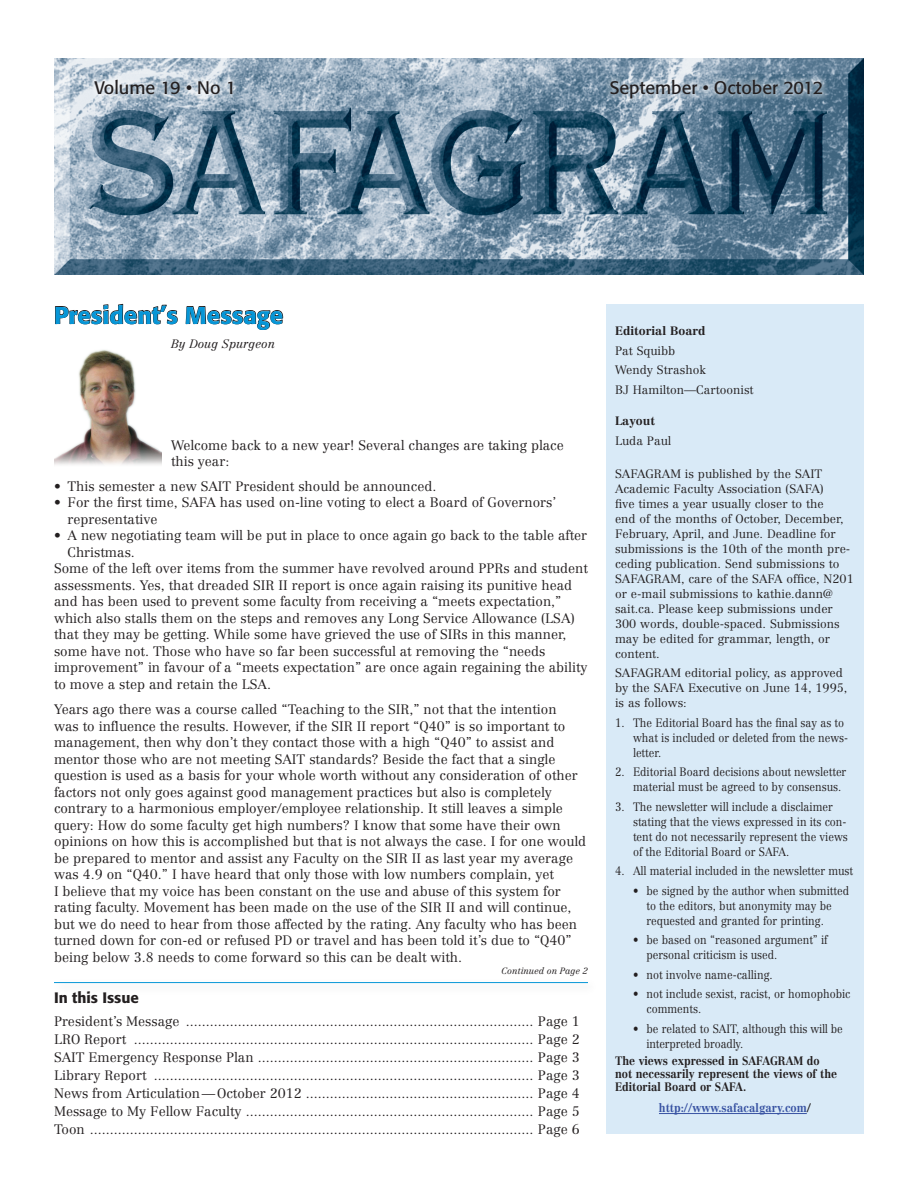
<style>
.page{position:relative;width:918px;height:1188px;background:#fff}
.page>*{position:absolute;margin:0;border:0;box-sizing:border-box;transform-origin:0 0}
.Headline-Main_C{font:500 24px "Formata";color:#0696d7}
.Body{font:18px "Formata";color:#231f20}
.Subhead_2{font:500 15px "Formata";color:#231f20}
.Body-2{font:300 13.5px/16.5px "Centennial";color:#231f20}
.In_this_Issue{font:300 13.5px "Centennial";color:#231f20}
.MH_body_text_1b{font:300 12px/15px "Centennial";color:#231f20}
.MH_Body{font:300 12px/15px "Centennial";color:#231f20;scale:.9 1}
.MH_body{font:300 12px/15px "Centennial";color:#231f20;scale:.9 1}
.MH_Body_Bold{font:700 12px/12.8px "Centennial";color:#231f20;scale:.9 1}
.MH_Body_Bold-2{font:700 12px "Centennial";color:#3853a3;scale:.9 1}
.MH_body_text_1a{font:300 12px "Centennial";color:#231f20}
.MH_heading{font:700 12px "Centennial";color:#231f20}
.byline{font:italic 300 12px "Centennial";color:#231f20}
.continued_to{font:italic 300 9px "Centennial";color:#231f20}
.s1{color:#231f20}
</style>
<div class="page">
<img style="left:54px;top:58px;width:810px;height:216px">
<div style="left:88px;top:73px;width:741px;height:32px;background:#fff;opacity:.75"></div>
<svg style="left:55px;top:304px;width:123px;height:21px"></svg>
<svg style="left:185px;top:270px;width:98px;height:60px"></svg>
<div style="left:606px;top:304px;width:258px;height:830px;background:#d9eaf7"></div>
<hr style="left:659px;top:1113px;width:148px;height:1px;background:#3853a3">
<img style="left:54px;top:350px;width:108px;height:115px">
<div style="left:52px;top:978px;width:547px;height:18px;background:#231f20;opacity:.3"></div>
<hr style="left:54px;top:982px;width:534px;height:1px;background:#0696d7">
<p class="Body" style="left:94px;top:77px;width:143px">Volume 19 • No 1</p>
<p class="Body" style="left:610px;top:77px;width:215px">September • October 2012</p>
<p class="Headline-Main_C" style="left:54px;top:300px;width:231px">President’s Message</p>
<p class="byline" style="left:171px;top:336px;width:105px">By Doug Spurgeon</p>
<p class="Body-2" style="left:171px;top:436px;width:394px">Welcome back to a new year! Several changes are taking place this year:</p>
<p class="Body-2" style="left:54px;top:478px;width:384px">• This semester a new SAIT President should be announced.</p>
<p class="Body-2" style="left:68px;top:494px;width:491px;text-indent:-14px">• For the first time, SAFA has used on-line voting to elect a Board of Governors’ representative</p>
<p class="Body-2" style="left:68px;top:527px;width:521px;text-indent:-14px">• A new negotiating team will be put in place to once again go back to the table after<br>Christmas.</p>
<p class="Body-2" style="left:54px;top:560px;width:535px">Some of the left over items from the summer have revolved around PPRs and student assessments. Yes, that dreaded SIR II report is once again raising its punitive head and has been used to prevent some faculty from receiving a “meets expectation,” which also stalls them on the steps and removes any Long Service Allowance (LSA) that they may be getting. While some have grieved the use of SIRs in this manner, some have not. Those who have so far been successful at removing the “needs improvement” in favour of a “meets expectation” are once again regaining the ability to move a step and retain the LSA.</p>
<p class="Body-2" style="left:54px;top:701px;width:534px">Years ago there was a course called “Teaching to the SIR,” not that the intention<br>was to influence the results. However, if the SIR II report “Q40” is so important to management, then why don’t they contact those with a high “Q40” to assist and mentor those who are not meeting SAIT standards? Beside the fact that a single question is used as a basis for your whole worth without any consideration of other factors not only goes against good management practices but also is completely contrary to a harmonious employer/employee relationship. It still leaves a simple query: How do some faculty get high numbers? I know that some have their own opinions on how this is accomplished but that is not always the case. I for one would be prepared to mentor and assist any Faculty on the SIR II as last year my average was 4.9 on “Q40.” I have heard that only those with low numbers complain, yet<br>I believe that my voice has been constant on the use and abuse of this system for rating faculty. Movement has been made on the use of the SIR II and will continue, but we do need to hear from those affected by the rating. Any faculty who has been turned down for con-ed or refused PD or travel and has been told it’s due to “Q40” being below 3.8 needs to come forward so this can be dealt with.</p>
<p class="continued_to" style="left:502px;top:966px;width:88px">Continued on Page 2</p>
<p class="Subhead_2" style="left:54px;top:989px;width:87px">In this Issue</p>
<p class="In_this_Issue" style="left:54px;top:1013px;width:527px">President’s Message ....................................................................................... Page 1</p>
<p class="In_this_Issue" style="left:54px;top:1031px;width:527px">LRO Report .................................................................................................... Page 2</p>
<p class="In_this_Issue" style="left:54px;top:1049px;width:527px">SAIT Emergency Response Plan ..................................................................... Page 3</p>
<p class="In_this_Issue" style="left:54px;top:1067px;width:527px">Library Report ............................................................................................... Page 3</p>
<p class="In_this_Issue" style="left:54px;top:1085px;width:527px">News from Articulation—October 2012 ......................................................... Page 4</p>
<p class="In_this_Issue" style="left:54px;top:1103px;width:527px">Message to My Fellow Faculty ........................................................................ Page 5</p>
<p class="In_this_Issue" style="left:54px;top:1121px;width:527px">Toon ............................................................................................................... Page 6</p>
<p class="MH_heading" style="left:615px;top:324px;width:92px">Editorial Board</p>
<p class="MH_body_text_1a" style="left:615px;top:343px;width:62px">Pat Squibb</p>
<p class="MH_body_text_1a" style="left:615px;top:363px;width:93px">Wendy Strashok</p>
<p class="MH_body_text_1b" style="left:615px;top:382px;width:140px">BJ Hamilton—Cartoonist</p>
<p class="MH_heading" style="left:615px;top:414px;width:42px">Layout</p>
<p class="MH_body_text_1b" style="left:615px;top:433px;width:58px">Luda Paul</p>
<p class="MH_body_text_1b" style="left:615px;top:466px;width:240px">SAFAGRAM is published by the SAIT Academic Faculty Association (SAFA)<br>five times a year usually closer to the<br>end of the months of October, December, February, April, and June. Deadline for submissions is the 10th of the month pre&shy;ceding publication. Send submissions to SAFAGRAM, care of the SAFA office, N201 or e-mail submissions to kathie.dann@ sait.ca. Please keep submissions under 300 words, double-spaced. Submissions may be edited for grammar, length, or content.</p>
<p class="MH_body_text_1b" style="left:615px;top:666px;width:234px">SAFAGRAM editorial policy, as approved by the SAFA Executive on June 14, 1995, is as follows:</p>
<p class="MH_Body" style="left:633px;top:715px;width:241px;text-indent:-18px">1. The Editorial Board has the final say as to what is included or deleted from the news&shy;letter.</p>
<p class="MH_Body" style="left:633px;top:765px;width:239px;text-indent:-18px">2. Editorial Board decisions about newsletter material must be agreed to by consensus.</p>
<p class="MH_Body" style="left:633px;top:799px;width:240px;text-indent:-18px">3. The newsletter will include a disclaimer stating that the views expressed in its con&shy;tent do not necessarily represent the views of the Editorial Board or SAFA.</p>
<p class="MH_Body" style="left:615px;top:864px;width:266px">4. All material included in the newsletter must</p>
<p class="MH_body" style="left:646px;top:883px;width:227px;text-indent:-14px">• be signed by the author when submitted to the editors, but anonymity may be requested and granted for printing.</p>
<p class="MH_body" style="left:646px;top:933px;width:203px;text-indent:-14px">• be based on “reasoned argument” if personal criticism is used.</p>
<p class="MH_body" style="left:633px;top:967px;width:157px">• not involve name-calling.</p>
<p class="MH_body" style="left:646px;top:987px;width:228px;text-indent:-14px">• not include sexist, racist, or homophobic comments.</p>
<p class="MH_body" style="left:646px;top:1021px;width:219px;text-indent:-14px">• be related to SAIT, although this will be interpreted broadly.</p>
<p class="MH_Body_Bold" style="left:615px;top:1054px;width:248px">The views expressed in SAFAGRAM do not necessarily represent the views of the<br>Editorial Board or SAFA.</p>
<p class="MH_Body_Bold-2" style="left:659px;top:1101px;width:170px">http://www.safacalgary.com<span class="s1">/</span></p>
</div>
